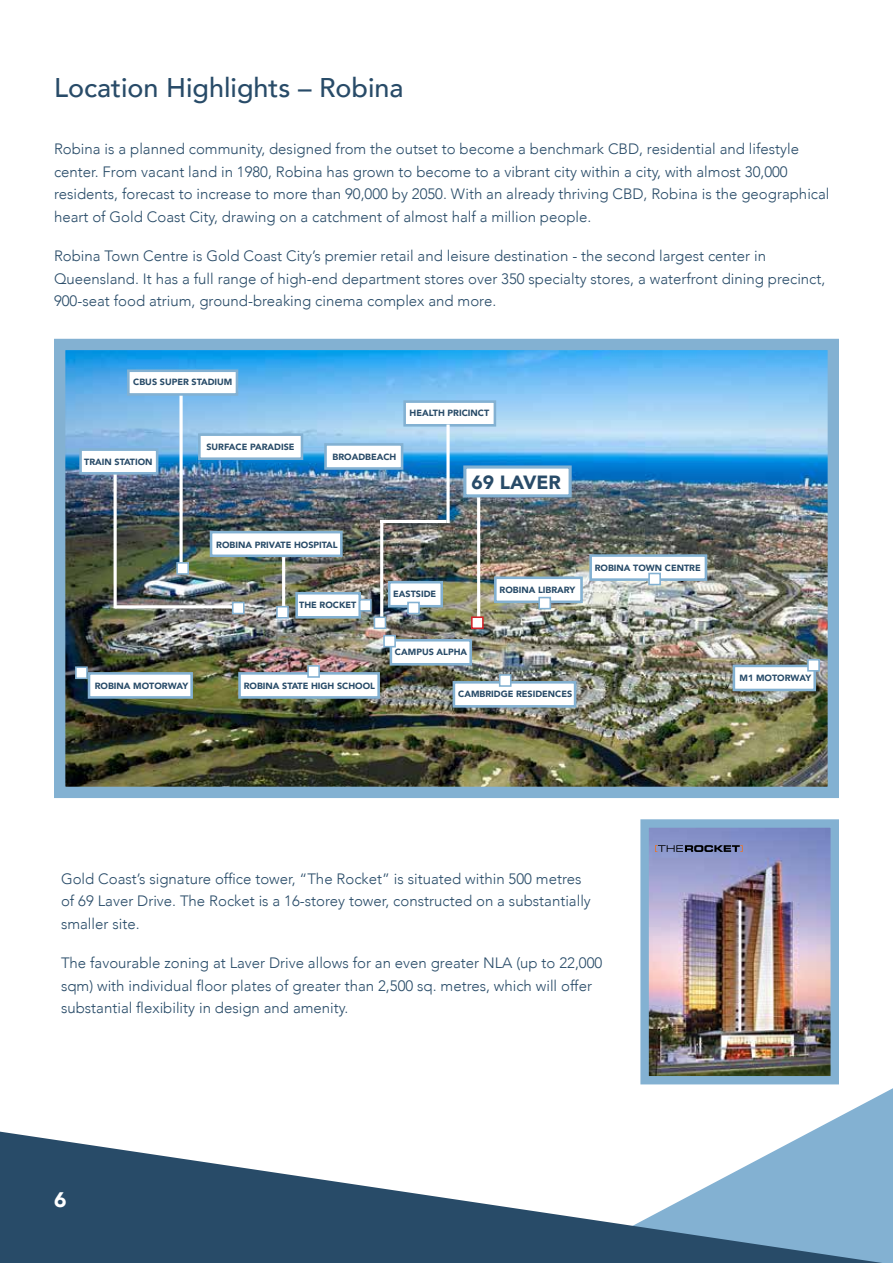
<style>
.page{position:relative;width:893px;height:1263px;background:#fff}
.page>*{position:absolute;margin:0;border:0;box-sizing:border-box;transform-origin:0 0}
.t1{font:500 27px "Avenir";color:#284b68}
.t2{font:900 21px "Avenir";color:#fff}
.t3{font:900 19.05px "Avenir";color:#284b68}
.t4{font:300 15px/22.5px "Avenir";color:#284b68}
.t5{font:900 9px "Avenir";color:#284b68}
</style>
<div class="page">
<svg style="left:640px;top:1084px;width:253px;height:44px"></svg>
<svg style="left:0;top:1128px;width:893px;height:135px"></svg>
<img style="left:66px;top:351px;width:761px;height:435px">
<div style="left:54px;top:339px;width:785px;height:459px;border:11px solid #83b1d2"></div>
<hr style="left:114px;top:460px;width:3px;height:148px;background:#fff">
<hr style="left:115px;top:605px;width:127px;height:3px;background:#fff">
<svg style="left:179px;top:396px;width:4px;height:166px"></svg>
<div style="left:127px;top:369px;width:111px;height:27px;background:#fff;border:3px solid #83b1d2"></div>
<hr style="left:477px;top:487px;width:3px;height:139px;background:#fff">
<div style="left:463px;top:465px;width:109px;height:32px;background:#fff;border:3px solid #83b1d2"></div>
<hr style="left:380px;top:520px;width:3px;height:103px;background:#fff">
<div style="left:403px;top:400px;width:93px;height:27px;background:#fff;border:3px solid #83b1d2"></div>
<hr style="left:282px;top:550px;width:3px;height:69px;background:#fff">
<div style="left:210px;top:531px;width:133px;height:26px;background:#fff;border:3px solid #83b1d2"></div>
<div style="left:79px;top:448px;width:79px;height:27px;background:#fff;border:3px solid #83b1d2"></div>
<div style="left:198px;top:433px;width:105px;height:27px;background:#fff;border:3px solid #83b1d2"></div>
<div style="left:324px;top:443px;width:79px;height:27px;background:#fff;border:3px solid #83b1d2"></div>
<div style="left:295px;top:592px;width:66px;height:27px;background:#fff;border:3px solid #83b1d2"></div>
<div style="left:88px;top:672px;width:105px;height:27px;background:#fff;border:3px solid #83b1d2"></div>
<div style="left:75px;top:666px;width:13px;height:13px;background:#fff;border:2px solid #83b1d2"></div>
<div style="left:733px;top:665px;width:83px;height:26px;background:#fff;border:3px solid #83b1d2"></div>
<div style="left:807px;top:659px;width:13px;height:13px;background:#fff;border:2px solid #83b1d2"></div>
<div style="left:390px;top:639px;width:82px;height:26px;background:#fff;border:3px solid #83b1d2"></div>
<div style="left:383px;top:635px;width:13px;height:12px;background:#fff;border:2px solid #83b1d2"></div>
<div style="left:359px;top:599px;width:13px;height:13px;background:#fff;border:2px solid #83b1d2"></div>
<div style="left:276px;top:606px;width:13px;height:13px;background:#fff;border:2px solid #83b1d2"></div>
<div style="left:232px;top:602px;width:13px;height:12px;background:#fff;border:2px solid #83b1d2"></div>
<div style="left:176px;top:562px;width:13px;height:13px;background:#fff;border:2px solid #83b1d2"></div>
<div style="left:374px;top:616px;width:12px;height:13px;background:#fff;border:2px solid #83b1d2"></div>
<div style="left:238px;top:672px;width:142px;height:27px;background:#fff;border:3px solid #83b1d2"></div>
<div style="left:307px;top:665px;width:13px;height:13px;background:#fff;border:2px solid #83b1d2"></div>
<div style="left:589px;top:554px;width:118px;height:27px;background:#fff;border:3px solid #83b1d2"></div>
<div style="left:648px;top:573px;width:13px;height:12px;background:#fff;border:2px solid #83b1d2"></div>
<div style="left:388px;top:581px;width:55px;height:26px;background:#fff;border:3px solid #83b1d2"></div>
<div style="left:407px;top:602px;width:13px;height:12px;background:#fff;border:2px solid #83b1d2"></div>
<div style="left:453px;top:681px;width:123px;height:27px;background:#fff;border:3px solid #83b1d2"></div>
<div style="left:494px;top:576px;width:89px;height:27px;background:#fff;border:3px solid #83b1d2"></div>
<div style="left:499px;top:674px;width:13px;height:13px;background:#fff;border:2px solid #83b1d2"></div>
<div style="left:538px;top:597px;width:13px;height:12px;background:#fff;border:2px solid #83b1d2"></div>
<div style="left:471px;top:616px;width:13px;height:13px;background:#fff;border:2px solid #d2232a"></div>
<hr style="left:380px;top:520px;width:66px;height:3px;background:#fff">
<svg style="left:446px;top:424px;width:4px;height:99px"></svg>
<img style="left:649px;top:828px;width:181px;height:247px">
<div style="left:640px;top:819px;width:199px;height:265px;border:8px solid #83b1d2"></div>
<svg style="left:655px;top:845px;width:88px;height:7px"></svg>
<h1 class="t1" style="left:54px;top:64px;width:351px">Location Highlights – Robina</h1>
<p class="t4" style="left:54px;top:138px;width:777px">Robina is a planned community, designed from the outset to become a benchmark CBD, residential and lifestyle center. From vacant land in 1980, Robina has grown to become to a vibrant city within a city, with almost 30,000 residents, forecast to increase to more than 90,000 by 2050. With an already thriving CBD, Robina is the geographical heart of Gold Coast City, drawing on a catchment of almost half a million people.</p>
<p class="t4" style="left:54px;top:245px;width:773px">Robina Town Centre is Gold Coast City’s premier retail and leisure destination - the second largest center in<br>Queensland. It has a full range of high-end department stores over 350 specialty stores, a waterfront dining precinct,<br>900-seat food atrium, ground-breaking cinema complex and more.</p>
<p class="t5" style="left:133px;top:374px;width:101px">CBUS SUPER STADIUM</p>
<p class="t5" style="left:84px;top:455px;width:70px">TRAIN STATION</p>
<p class="t5" style="left:206px;top:439px;width:90px">SURFACE PARADISE</p>
<p class="t5" style="left:410px;top:405px;width:81px">HEALTH PRICINCT</p>
<p class="t5" style="left:332px;top:449px;width:65px">BROADBEACH</p>
<p class="t3" style="left:471px;top:466px;width:91px">69 LAVER</p>
<p class="t5" style="left:95px;top:678px;width:95px">ROBINA MOTORWAY</p>
<p class="t5" style="left:216px;top:537px;width:123px">ROBINA PRIVATE HOSPITAL</p>
<p class="t5" style="left:299px;top:597px;width:59px">THE ROCKET</p>
<p class="t5" style="left:244px;top:678px;width:133px">ROBINA STATE HIGH SCHOOL</p>
<p class="t5" style="left:393px;top:586px;width:45px">EASTSIDE</p>
<p class="t5" style="left:395px;top:644px;width:74px">CAMPUS ALPHA</p>
<p class="t5" style="left:500px;top:582px;width:77px">ROBINA LIBRARY</p>
<p class="t5" style="left:458px;top:687px;width:116px">CAMBRIDGE RESIDENCES</p>
<p class="t5" style="left:595px;top:560px;width:108px">ROBINA TOWN CENTRE</p>
<p class="t5" style="left:740px;top:670px;width:73px">M1 MOTORWAY</p>
<p class="t4" style="left:61px;top:867px;width:531px">Gold Coast’s signature office tower, “The Rocket” is situated within 500 metres of 69 Laver Drive. The Rocket is a 16-storey tower, constructed on a substantially smaller site.</p>
<p class="t4" style="left:61px;top:952px;width:543px">The favourable zoning at Laver Drive allows for an even greater NLA (up to 22,000 sqm) with individual floor plates of greater than 2,500 sq. metres, which will offer substantial flexibility in design and amenity.</p>
<h2 class="t2" style="left:54px;top:1182px;width:14px">6</h2>
</div>
